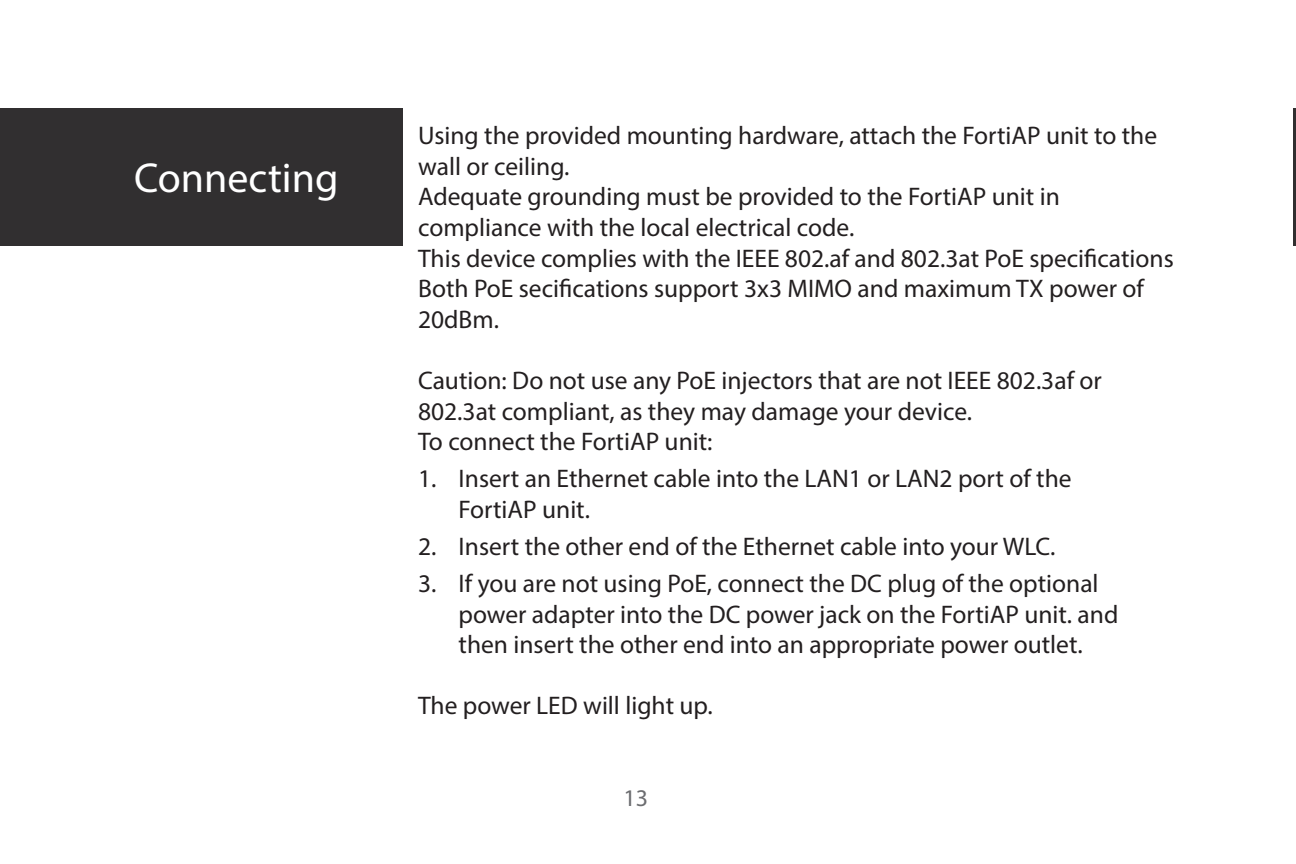
<style>
.page{position:relative;width:1296px;height:864px;background:#fff}
.page>*{position:absolute;margin:0;border:0;box-sizing:border-box;transform-origin:0 0}
.Horizontal_Tab{font:42px "Myriad Pro";color:#fff}
.Body{font:25.5px/30.6px "Myriad Pro";color:#231f20}
.Body-2{font:24px "Myriad Pro";color:#6c6d70}
</style>
<div class="page">
<div style="left:0;top:108px;width:402px;height:138px;background:#312f30"></div>
<hr style="left:1294px;top:108px;width:2px;height:138px;background:#312f30">
<p class="Horizontal_Tab" style="left:134px;top:152px;width:206px">Connecting</p>
<p class="Body" style="left:418px;top:120px;width:741px">Using the provided mounting hardware, attach the FortiAP unit to the wall or ceiling.</p>
<p class="Body" style="left:418px;top:181px;width:643px">Adequate grounding must be provided to the FortiAP unit in compliance with the local electrical code.</p>
<p class="Body" style="left:418px;top:242px;width:757px">This device complies with the IEEE 802.af and 802.3at PoE specifications<br>Both PoE secifications support 3x3 MIMO and maximum TX power of<br>20dBm.</p>
<p class="Body" style="left:418px;top:365px;width:685px">Caution: Do not use any PoE injectors that are not IEEE 802.3af or<br>802.3at compliant, as they may damage your device.</p>
<p class="Body" style="left:418px;top:426px;width:296px">To connect the FortiAP unit:</p>
<p class="Body" style="left:459px;top:463px;width:615px;text-indent:-40px">1. Insert an Ethernet cable into the LAN1 or LAN2 port of the<br>FortiAP unit.</p>
<p class="Body" style="left:418px;top:531px;width:639px">2. Insert the other end of the Ethernet cable into your WLC.</p>
<p class="Body" style="left:459px;top:568px;width:661px;text-indent:-40px">3. If you are not using PoE, connect the DC plug of the optional power adapter into the DC power jack on the FortiAP unit. and then insert the other end into an appropriate power outlet.</p>
<p class="Body" style="left:418px;top:690px;width:296px">The power LED will light up.</p>
<p class="Body-2" style="left:623px;top:784px;width:26px">13</p>
</div>
